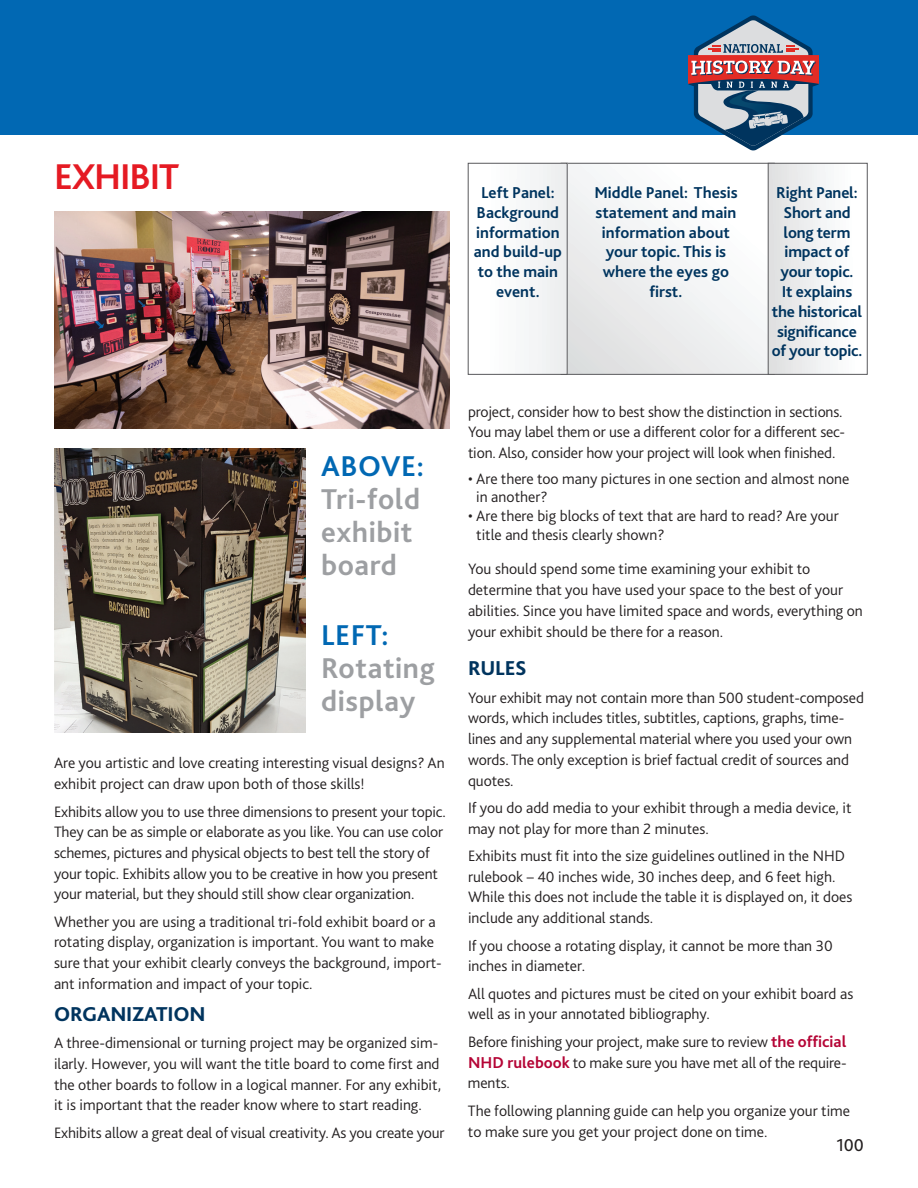
<style>
.page{position:relative;width:918px;height:1188px;background:#fff}
.page>*{position:absolute;margin:0;border:0;box-sizing:border-box;transform-origin:0 0}
.t1{font:700 37.5px "Bliss 2";letter-spacing:-.03em;color:#e51a23}
.t2{font:700 30px/33px "Bliss 2";letter-spacing:.02em;color:#9d9fa2}
.t3{font:700 30px "Bliss 2";letter-spacing:.02em;color:#0168b3}
.t4{font:800 21px "Bliss 2";letter-spacing:-.01em;color:#00345e}
.t5{font:18px "Bliss 2";color:#231f20}
.t6{font:700 16.5px/19.8px "Bliss 2";color:#00345e;text-align:center}
.t7{font:300 15.75px/20.7px "Bliss 2";color:#231f20}
.s1{font-weight:700;font-size:16.5px;color:#b50536}
</style>
<div class="page">
<div style="left:0;top:0;width:918px;height:135px;background:#0168b3"></div>
<svg style="left:688px;top:15px;width:131px;height:135px"></svg>
<img style="left:55px;top:212px;width:395px;height:216px">
<img style="left:54px;top:449px;width:252px;height:283px">
<div style="left:561px;top:163px;width:213px;height:210px;background:linear-gradient(to bottom,#fcfcfd,#e5e6e6)"></div>
<div style="left:468px;top:163px;width:99px;height:210px;background:#f7f8f9"></div>
<div style="left:468px;top:163px;width:99px;height:212px;border:1px solid #59595c"></div>
<div style="left:768px;top:163px;width:99px;height:211px;background:linear-gradient(to right,#dfe0e1,#fff)"></div>
<div style="left:768px;top:163px;width:99px;height:212px;border:1px solid #59595c"></div>
<h1 class="t1" style="left:54px;top:154px;width:127px">EXHIBIT</h1>
<h2 class="t3" style="left:321px;top:447px;width:104px">ABOVE:</h2>
<h2 class="t2" style="left:321px;top:482px;width:101px">Tri-fold exhibit board</h2>
<h2 class="t3" style="left:321px;top:616px;width:69px">LEFT:</h2>
<h2 class="t2" style="left:321px;top:650px;width:115px">Rotating display</h2>
<p class="t7" style="left:54px;top:752px;width:392px">Are you artistic and love creating interesting visual designs? An exhibit project can draw upon both of those skills!</p>
<p class="t7" style="left:54px;top:801px;width:393px">Exhibits allow you to use three dimensions to present your topic.<br>They can be as simple or elaborate as you like. You can use color schemes, pictures and physical objects to best tell the story of your topic. Exhibits allow you to be creative in how you present your material, but they should still show clear organization.</p>
<p class="t7" style="left:54px;top:911px;width:389px">Whether you are using a traditional tri-fold exhibit board or a rotating display, organization is important. You want to make sure that your exhibit clearly conveys the background, import&shy;ant information and impact of your topic.</p>
<h3 class="t4" style="left:54px;top:1001px;width:153px">ORGANIZATION</h3>
<p class="t7" style="left:54px;top:1032px;width:389px">A three-dimensional or turning project may be organized sim&shy;ilarly. However, you will want the title board to come first and the other boards to follow in a logical manner. For any exhibit, it is important that the reader know where to start reading.</p>
<p class="t7" style="left:54px;top:1122px;width:392px">Exhibits allow a great deal of visual creativity. As you create your</p>
<p class="t6" style="left:474px;top:182px;width:90px">Left Panel:<br>Background information and build-up to the main event.</p>
<p class="t6" style="left:772px;top:182px;width:92px">Right Panel:<br>Short and long term impact of your topic.<br>It explains the historical significance of your topic.</p>
<p class="t6" style="left:594px;top:182px;width:145px">Middle Panel: Thesis statement and main information about your topic. This is where the eyes go first.</p>
<p class="t7" style="left:468px;top:401px;width:378px">project, consider how to best show the distinction in sections.<br>You may label them or use a different color for a different sec&shy;tion. Also, consider how your project will look when finished.</p>
<p class="t7" style="left:476px;top:468px;width:375px;line-height:18.9px;text-indent:-8px">• Are there too many pictures in one section and almost none in another?</p>
<p class="t7" style="left:476px;top:506px;width:364px;line-height:18.9px;text-indent:-8px">• Are there big blocks of text that are hard to read? Are your title and thesis clearly shown?</p>
<p class="t7" style="left:468px;top:558px;width:396px">You should spend some time examining your exhibit to determine that you have used your space to the best of your abilities. Since you have limited space and words, everything on your exhibit should be there for a reason.</p>
<h3 class="t4" style="left:468px;top:655px;width:60px">RULES</h3>
<p class="t7" style="left:468px;top:687px;width:398px">Your exhibit may not contain more than 500 student-composed words, which includes titles, subtitles, captions, graphs, time&shy;lines and any supplemental material where you used your own words. The only exception is brief factual credit of sources and quotes.</p>
<p class="t7" style="left:468px;top:797px;width:385px">If you do add media to your exhibit through a media device, it may not play for more than 2 minutes.</p>
<p class="t7" style="left:468px;top:845px;width:386px">Exhibits must fit into the size guidelines outlined in the NHD rulebook – 40 inches wide, 30 inches deep, and 6 feet high.<br>While this does not include the table it is displayed on, it does include any additional stands.</p>
<p class="t7" style="left:468px;top:935px;width:366px">If you choose a rotating display, it cannot be more than 30 inches in diameter.</p>
<p class="t7" style="left:468px;top:983px;width:387px">All quotes and pictures must be cited on your exhibit board as well as in your annotated bibliography.</p>
<p class="t7" style="left:468px;top:1031px;width:380px;text-align:justify">Before finishing your project, make sure to review <span class="s1">the official NHD rulebook</span> to make sure you have met all of the require&shy;ments.</p>
<p class="t7" style="left:468px;top:1100px;width:384px">The following planning guide can help you organize your time to make sure you get your project done on time.</p>
<p class="t5" style="left:836px;top:1134px;width:29px">100</p>
</div>
